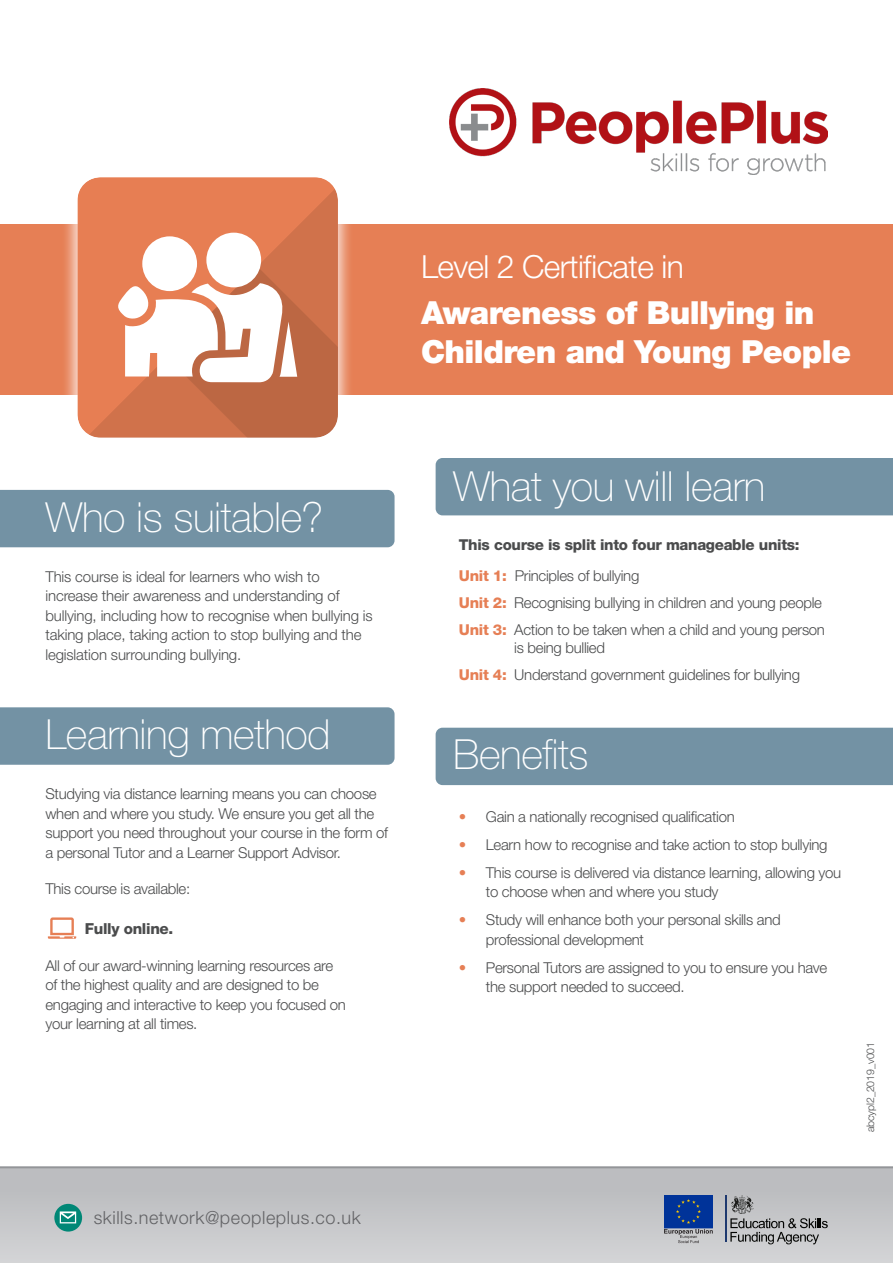
<style>
.page{position:relative;width:893px;height:1263px;background:#fff}
.page>*{position:absolute;margin:0;border:0;box-sizing:border-box;transform-origin:0 0}
.Body_Subheader__Turq{font:100 41.55px "Helvetica Neue LT Pro";letter-spacing:-.01em;color:#fff}
.Body_Subheader__Turq-2{font:900 31.8px/39.2px "Helvetica Neue LT Pro";letter-spacing:-.02em;color:#fff}
.Body_Subheader__Turq-3{font:300 31.8px "Helvetica Neue LT Pro";letter-spacing:-.02em;color:#fff}
.Body_Header__Grey{font:300 18px "Helvetica Neue LT Pro";letter-spacing:.03em;color:#636366}
.Body_Subheader__Turq-4{font:800 15.15px "Helvetica Neue LT Pro";letter-spacing:-.02em;color:#4b4c4d}
.Body_Subheader__Turq-5{font:300 15px/19.5px "Helvetica Neue LT Pro";letter-spacing:-.02em;color:#4b4c4d}
.Body_List__Number{font:300 15px/18px "Helvetica Neue LT Pro";letter-spacing:-.02em;color:#4b4c4d}
.Body_Subheader__Turq-6{font:800 15px "Helvetica Neue LT Pro";letter-spacing:-.02em;color:#4b4c4d}
.Body_Subheader__Turq-7{font:300 10.5px "Helvetica Neue LT Pro";letter-spacing:-.01em;color:#4b4c4d}
.s1{font-weight:800;color:#e67f55}
</style>
<div class="page">
<div style="left:0;top:224px;width:893px;height:171px;background:#e67f55"></div>
<div style="left:0;top:1167px;width:893px;height:96px;background:linear-gradient(to bottom,#b7b8bb,#d2d3d5)"></div>
<hr style="left:0;top:1167px;width:893px;height:1px;background:#939598">
<div style="left:436px;top:458px;width:457px;height:57px;background:#7392a4"></div>
<div style="left:436px;top:728px;width:457px;height:57px;background:#7392a4"></div>
<div style="left:0;top:490px;width:395px;height:57px;background:#7392a4"></div>
<div style="left:0;top:707px;width:395px;height:58px;background:#7392a4"></div>
<div style="left:62px;top:162px;width:292px;height:292px;background:#fff;opacity:.75"></div>
<svg style="left:77px;top:177px;width:261px;height:261px;fill:#e77e53"></svg>
<svg style="left:115px;top:266px;width:223px;height:172px;background:#db9f85"></svg>
<div style="left:142px;top:236px;width:55px;height:55px;background:#fff;border-radius:50%"></div>
<div style="left:206px;top:233px;width:55px;height:54px;background:#fff;border-radius:50%"></div>
<svg style="left:48px;top:917px;width:28px;height:22px"></svg>
<div style="left:54px;top:1204px;width:28px;height:27px;background:#008776;border-radius:50%"></div>
<svg style="left:60px;top:1211px;width:16px;height:12px"></svg>
<img style="left:449px;top:88px;width:379px;height:86px">
<div style="left:664px;top:1195px;width:49px;height:33px;background:#039"></div>
<svg style="left:664px;top:1199px;width:49px;height:44px"></svg>
<hr style="left:725px;top:1195px;width:1px;height:46px;background:#1e396f">
<svg style="left:730px;top:1195px;width:98px;height:49px;background:#a6a7a9"></svg>
<p class="Body_Subheader__Turq-3" style="left:421px;top:247px;width:264px">Level 2 Certificate in</p>
<p class="Body_Subheader__Turq-2" style="left:421px;top:293px;width:432px">Awareness of Bullying in<br>Children and Young People</p>
<p class="Body_Subheader__Turq" style="left:45px;top:493px;width:279px">Who is suitable?</p>
<p class="Body_Subheader__Turq-5" style="left:45px;top:566px;width:329px">This course is ideal for learners who wish to increase their awareness and understanding of bullying, including how to recognise when bullying is taking place, taking action to stop bullying and the legislation surrounding bullying.</p>
<p class="Body_Subheader__Turq" style="left:45px;top:711px;width:287px">Learning method</p>
<p class="Body_Subheader__Turq-5" style="left:45px;top:784px;width:344px">Studying via distance learning means you can choose when and where you study. We ensure you get all the support you need throughout your course in the form of a personal Tutor and a Learner Support Advisor.</p>
<p class="Body_Subheader__Turq-5" style="left:45px;top:879px;width:146px">This course is available:</p>
<p class="Body_Subheader__Turq-4" style="left:85px;top:919px;width:90px">Fully online.</p>
<p class="Body_Subheader__Turq-5" style="left:45px;top:955px;width:302px">All of our award-winning learning resources are of the highest quality and are designed to be engaging and interactive to keep you focused on your learning at all times.</p>
<p class="Body_Header__Grey" style="left:94px;top:1207px;width:268px">skills.network@peopleplus.co.uk</p>
<p class="Body_Subheader__Turq" style="left:453px;top:463px;width:314px">What you will learn</p>
<p class="Body_Subheader__Turq-6" style="left:459px;top:536px;width:342px">This course is split into four manageable units:</p>
<p class="Body_List__Number" style="left:459px;top:567px;width:182px"><span class="s1">Unit 1:</span> Principles of bullying</p>
<p class="Body_List__Number" style="left:459px;top:594px;width:365px"><span class="s1">Unit 2:</span> Recognising bullying in children and young people</p>
<p class="Body_List__Number" style="left:514px;top:620px;width:312px;text-indent:-55px"><span class="s1">Unit 3:</span> Action to be taken when a child and young person is being bullied</p>
<p class="Body_List__Number" style="left:459px;top:665px;width:343px"><span class="s1">Unit 4:</span> Understand government guidelines for bullying</p>
<p class="Body_Subheader__Turq" style="left:453px;top:731px;width:137px">Benefits</p>
<p class="Body_Subheader__Turq-5" style="left:459px;top:806px;width:277px"><span class="s1">•</span> Gain a nationally recognised qualification</p>
<p class="Body_Subheader__Turq-5" style="left:459px;top:834px;width:370px"><span class="s1">•</span> Learn how to recognise and take action to stop bullying</p>
<p class="Body_Subheader__Turq-5" style="left:486px;top:862px;width:357px;text-indent:-27px"><span class="s1">•</span> This course is delivered via distance learning, allowing you to choose when and where you study</p>
<p class="Body_Subheader__Turq-5" style="left:486px;top:910px;width:296px;text-indent:-27px"><span class="s1">•</span> Study will enhance both your personal skills and professional development</p>
<p class="Body_Subheader__Turq-5" style="left:486px;top:957px;width:343px;text-indent:-27px"><span class="s1">•</span> Personal Tutors are assigned to you to ensure you have the support needed to succeed.</p>
<p class="Body_Subheader__Turq-7" style="left:864px;top:1132px;width:92px;rotate:-90deg">abcypl2_2019_v001</p>
</div>
